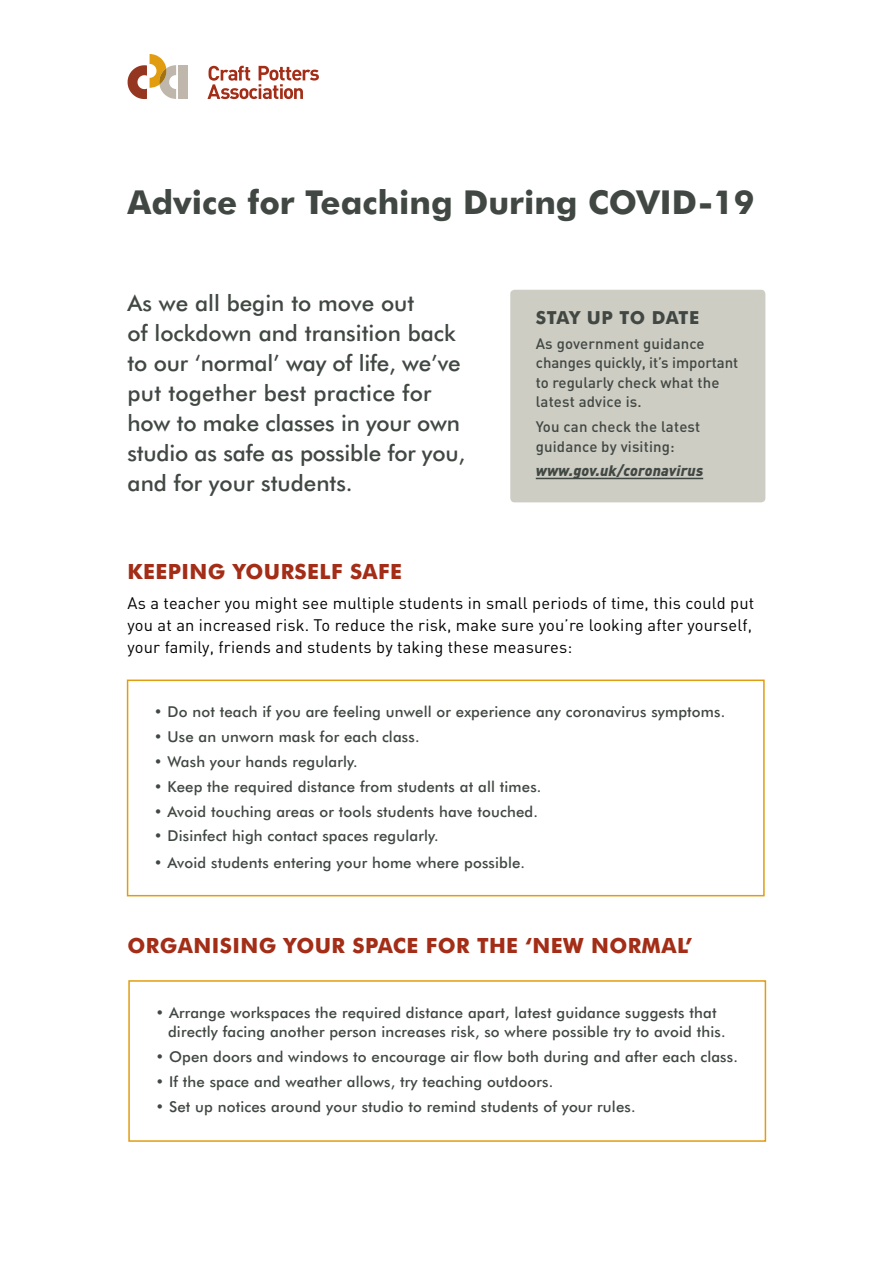
<style>
.page{position:relative;width:893px;height:1263px;background:#fff}
.page>*{position:absolute;margin:0;border:0;box-sizing:border-box;transform-origin:0 0}
.t1{font:700 33px "Futura BT";color:#414843}
.t2{font:500 22.5px/30px "Futura BT";color:#414843}
.t3{font:700 21px "Futura BT";letter-spacing:.02em;color:#a32d16}
.t4{font:700 18px "Futura BT";letter-spacing:.01em;color:#414843}
.t5{font:16.5px/21.8px "DIN";letter-spacing:.01em;color:#000}
.t6{font:500 15px/19.5px "Futura BT";letter-spacing:.01em;color:#414843}
.t7{font:500 15px/19.5px "DIN";letter-spacing:.01em;color:#414843}
.t8{font:italic 900 15px "DIN";letter-spacing:.01em;color:#414843}
</style>
<div class="page">
<svg style="left:207px;top:66px;width:112px;height:33px"></svg>
<div style="left:178px;top:65px;width:10px;height:34px;background:#bfb7ac"></div>
<svg style="left:128px;top:54px;width:48px;height:45px"></svg>
<div style="left:127px;top:679px;width:638px;height:217px;border:2px solid #e19c0f"></div>
<div style="left:128px;top:980px;width:638px;height:162px;border:2px solid #e19c0f"></div>
<div style="left:510px;top:290px;width:255px;height:212px;background:#cecdc4;border-radius:4px"></div>
<hr style="left:536px;top:478px;width:167px;height:1px;background:#414843">
<h1 class="t1" style="left:128px;top:182px;width:628px">Advice for Teaching During COVID-19</h1>
<h2 class="t2" style="left:128px;top:288px;width:339px">As we all begin to move out<br>of lockdown and transition back to our ‘normal’ way of life, we’ve put together best practice for how to make classes in your own studio as safe as possible for you, and for your students.</h2>
<p class="t4" style="left:536px;top:307px;width:165px">STAY UP TO DATE</p>
<p class="t7" style="left:536px;top:333px;width:204px">As government guidance changes quickly, it’s important to regularly check what the latest advice is.</p>
<p class="t7" style="left:536px;top:416px;width:166px">You can check the latest guidance by visiting:</p>
<p class="t8" style="left:536px;top:461px;width:169px">www.gov.uk/coronavirus</p>
<h3 class="t3" style="left:128px;top:559px;width:276px">KEEPING YOURSELF SAFE</h3>
<p class="t5" style="left:128px;top:592px;width:628px">As a teacher you might see multiple students in small periods of time, this could put you at an increased risk. To reduce the risk, make sure you’re looking after yourself, your family, friends and students by taking these measures:</p>
<p class="t6" style="left:154px;top:702px;width:573px">• Do not teach if you are feeling unwell or experience any coronavirus symptoms.</p>
<p class="t6" style="left:154px;top:727px;width:267px">• Use an unworn mask for each class.</p>
<p class="t6" style="left:154px;top:752px;width:205px">• Wash your hands regularly.</p>
<p class="t6" style="left:154px;top:776px;width:389px">• Keep the required distance from students at all times.</p>
<p class="t6" style="left:154px;top:801px;width:386px">• Avoid touching areas or tools students have touched.</p>
<p class="t6" style="left:154px;top:826px;width:286px">• Disinfect high contact spaces regularly.</p>
<p class="t6" style="left:154px;top:852px;width:373px">• Avoid students entering your home where possible.</p>
<h3 class="t3" style="left:128px;top:933px;width:566px">ORGANISING YOUR SPACE FOR THE ‘NEW NORMAL’</h3>
<p class="t6" style="left:168px;top:1003px;width:559px;text-indent:-13px">• Arrange workspaces the required distance apart, latest guidance suggests that directly facing another person increases risk, so where possible try to avoid this.</p>
<p class="t6" style="left:155px;top:1047px;width:584px">• Open doors and windows to encourage air flow both during and after each class.</p>
<p class="t6" style="left:155px;top:1072px;width:399px">• If the space and weather allows, try teaching outdoors.</p>
<p class="t6" style="left:155px;top:1097px;width:482px">• Set up notices around your studio to remind students of your rules.</p>
</div>
